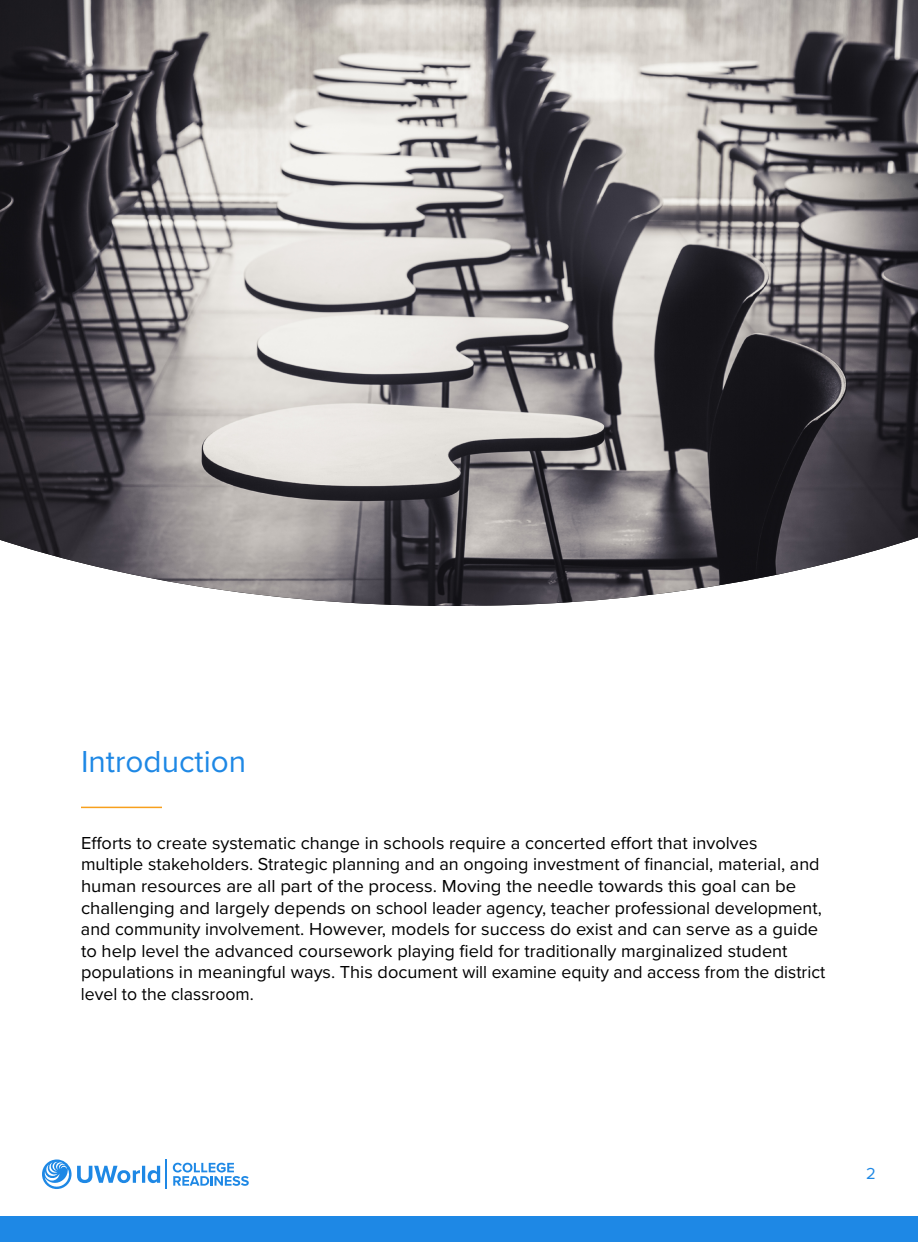
<style>
.page{position:relative;width:918px;height:1242px;background:#fff}
.page>*{position:absolute;margin:0;border:0;box-sizing:border-box;transform-origin:0 0}
.t1{font:31.5px "Proxima Nova";color:#1e88e5}
.t2{font:18px/21.6px "Proxima Nova";color:#000}
.t3{font:16.5px "Proxima Nova";color:#1e88e5}
</style>
<div class="page">
<svg style="left:166px;top:1160px;width:1px;height:29px"></svg>
<svg style="left:42px;top:1160px;width:118px;height:29px"></svg>
<svg style="left:173px;top:1163px;width:76px;height:23px"></svg>
<div style="left:0;top:1216px;width:918px;height:26px;background:#1e88e5"></div>
<hr style="left:81px;top:807px;width:81px;height:1px;background:#f7a01d">
<img style="left:0;top:0;width:918px;height:606px">
<h1 class="t1" style="left:81px;top:738px;width:167px">Introduction</h1>
<p class="t2" style="left:81px;top:831px;width:746px">Efforts to create systematic change in schools require a concerted effort that involves<br>multiple stakeholders. Strategic planning and an ongoing investment of financial, material, and human resources are all part of the process. Moving the needle towards this goal can be challenging and largely depends on school leader agency, teacher professional development, and community involvement. However, models for success do exist and can serve as a guide to help level the advanced coursework playing field for traditionally marginalized student populations in meaningful ways. This document will examine equity and access from the district level to the classroom.</p>
<p class="t3" style="left:866px;top:1161px;width:11px">2</p>
</div>
